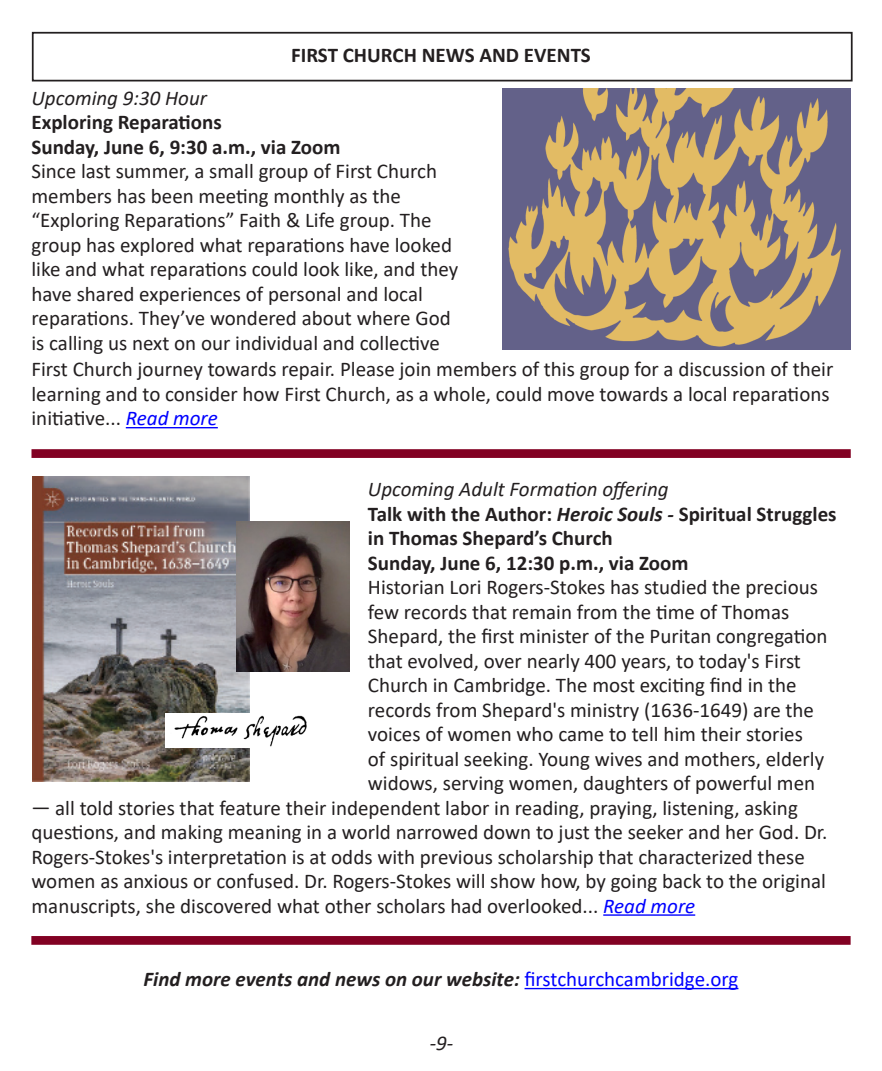
<style>
.page{position:relative;width:882px;height:1071px;background:#fff}
.page>*{position:absolute;margin:0;border:0;box-sizing:border-box;transform-origin:0 0}
.Paragraph_Style_1{font:21px/24.5px "Calibri";color:#231f20}
.Paragraph_Style_1-2{font:700 21px/24.5px "Calibri";color:#231f20}
.Paragraph_Style_1-3{font:italic 700 21px "Calibri";color:#231f20}
.Paragraph_Style_1-4{font:italic 21px "Calibri";color:#231f20}
.s1{font-style:italic;color:#00f}
.s2{font-style:italic}
.s3{font-weight:400;font-style:normal;color:#00f}
</style>
<div class="page">
<div style="left:32px;top:32px;width:821px;height:49px;border:2px solid #231f20"></div>
<hr style="left:525px;top:988px;width:213px;height:1px;background:#00f">
<div style="left:31px;top:936px;width:820px;height:9px;background:#820123"></div>
<div style="left:32px;top:449px;width:819px;height:9px;background:#820123"></div>
<img style="left:502px;top:89px;width:348px;height:260px">
<hr style="left:126px;top:427px;width:92px;height:1px;background:#00f">
<img style="left:32px;top:477px;width:217px;height:305px">
<img style="left:236px;top:522px;width:113px;height:150px">
<img style="left:166px;top:713px;width:141px;height:35px">
<hr style="left:603px;top:914px;width:92px;height:2px;background:#00f">
<p class="Paragraph_Style_1-2" style="left:291px;top:42px;width:301px">FIRST CHURCH NEWS AND EVENTS</p>
<p class="Paragraph_Style_1-4" style="left:32px;top:83px;width:177px">Upcoming 9:30 Hour</p>
<p class="Paragraph_Style_1-2" style="left:32px;top:110px;width:192px">Exploring Reparations</p>
<p class="Paragraph_Style_1-2" style="left:32px;top:134px;width:311px">Sunday, June 6, 9:30 a.m., via Zoom</p>
<p class="Paragraph_Style_1" style="left:32px;top:159px;width:407px">Since last summer, a small group of First Church members has been meeting monthly as the</p>
<p class="Paragraph_Style_1" style="left:32px;top:208px;width:428px">“Exploring Reparations” Faith &amp; Life group. The group has explored what reparations have looked like and what reparations could look like, and they have shared experiences of personal and local reparations. They’ve wondered about where God is calling us next on our individual and collective</p>
<p class="Paragraph_Style_1" style="left:32px;top:357px;width:803px">First Church journey towards repair. Please join members of this group for a discussion of their learning and to consider how First Church, as a whole, could move towards a local reparations initiative... <span class="s1">Read more</span></p>
<p class="Paragraph_Style_1-4" style="left:368px;top:475px;width:302px">Upcoming Adult Formation offering</p>
<p class="Paragraph_Style_1-2" style="left:368px;top:501px;width:470px">Talk with the Author: <span class="s2">Heroic Souls -</span> Spiritual Struggles in Thomas Shepard’s Church</p>
<p class="Paragraph_Style_1-2" style="left:368px;top:550px;width:322px">Sunday, June 6, 12:30 p.m., via Zoom</p>
<p class="Paragraph_Style_1" style="left:368px;top:575px;width:452px">Historian Lori Rogers-Stokes has studied the precious few records that remain from the time of Thomas</p>
<p class="Paragraph_Style_1" style="left:368px;top:624px;width:461px">Shepard, the first minister of the Puritan congregation that evolved, over nearly 400 years, to today's First<br>Church in Cambridge. The most exciting find in the</p>
<p class="Paragraph_Style_1" style="left:368px;top:697px;width:458px">records from Shepard's ministry (1636-1649) are the voices of women who came to tell him their stories of spiritual seeking. Young wives and mothers, elderly widows, serving women, daughters of powerful men</p>
<p class="Paragraph_Style_1" style="left:32px;top:795px;width:798px">— all told stories that feature their independent labor in reading, praying, listening, asking questions, and making meaning in a world narrowed down to just the seeker and her God. Dr.<br>Rogers-Stokes's interpretation is at odds with previous scholarship that characterized these women as anxious or confused. Dr. Rogers-Stokes will show how, by going back to the original manuscripts, she discovered what other scholars had overlooked... <span class="s1">Read more</span></p>
<p class="Paragraph_Style_1-3" style="left:144px;top:964px;width:596px">Find more events and news on our website: <span class="s3">firstchurchcambridge.org</span></p>
<p class="Paragraph_Style_1-4" style="left:430px;top:1028px;width:25px">-9-</p>
</div>
